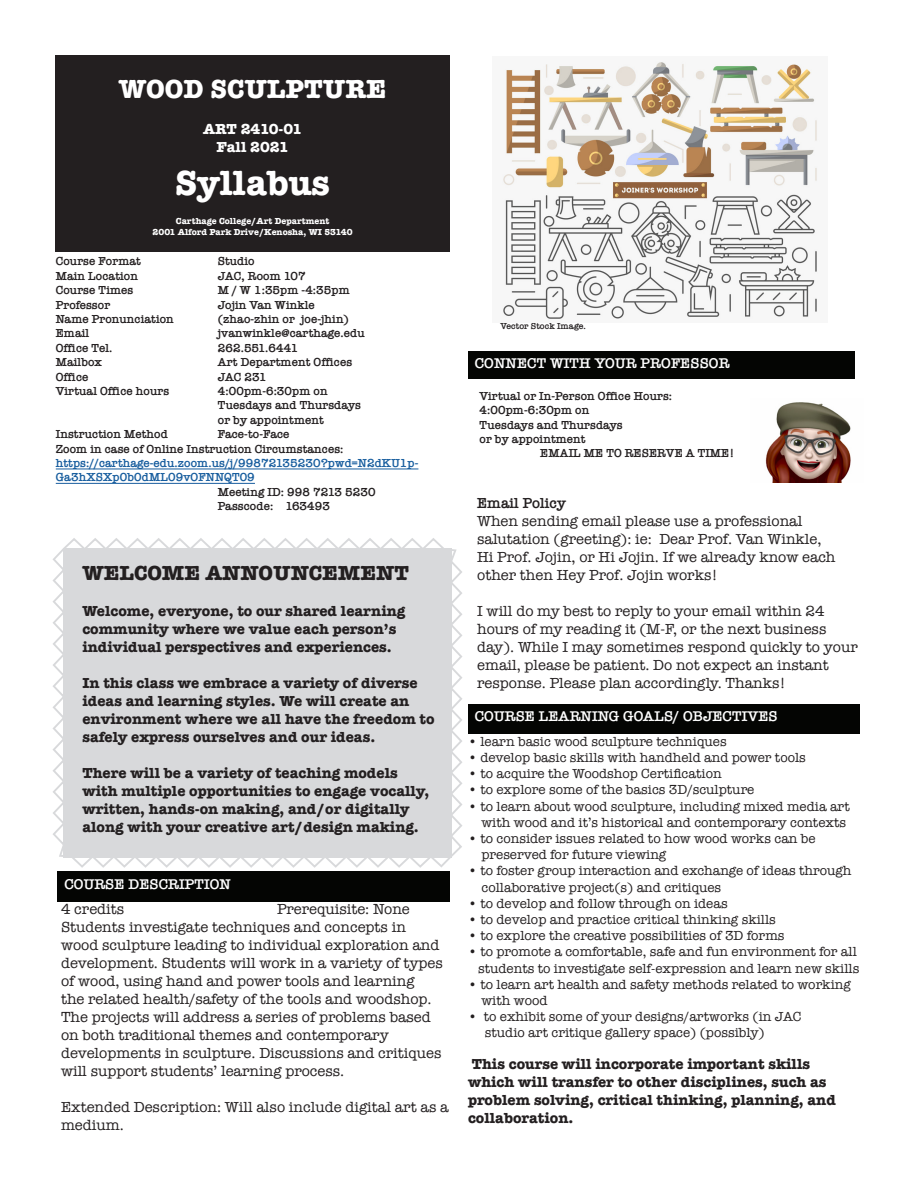
<style>
.page{position:relative;width:918px;height:1188px;background:#fff}
.page>*{position:absolute;margin:0;border:0;box-sizing:border-box;transform-origin:0 0}
.t1{font:700 36px "American Typewriter";color:#fff}
.t2{font:700 27px "American Typewriter";color:#fff}
.t3{font:700 21px "American Typewriter";color:#231f20}
.t4{font:15px/18px "American Typewriter";color:#231f20}
.t5{font:700 15px/18px "American Typewriter";color:#231f20}
.t6{font:600 15px "American Typewriter";color:#231f20}
.t7{font:700 15px "American Typewriter";letter-spacing:-.03em;color:#fff}
.t8{font:700 15px "American Typewriter";letter-spacing:-.01em;color:#fff}
.t9{font:600 14.55px "American Typewriter";color:#fff}
.t10{font:13.5px/16.2px "American Typewriter";color:#231f20}
.t11{font:600 12px "American Typewriter";color:#231f20}
.t12{font:600 12px/14.4px "American Typewriter";color:#175d9e}
.t13{font:700 9px "American Typewriter";color:#fff}
.t14{font:600 9px "American Typewriter";color:#231f20}
.s1{color:#231f20}
</style>
<div class="page">
<div style="left:55px;top:56px;width:395px;height:196px;background:#231f20"></div>
<svg style="left:52px;top:538px;width:410px;height:330px;background:#dbdcde"></svg>
<div style="left:468px;top:351px;width:387px;height:27px;background:#040503"></div>
<div style="left:58px;top:872px;width:392px;height:30px;background:#040503"></div>
<div style="left:468px;top:704px;width:391px;height:29px;background:#040503"></div>
<hr style="left:56px;top:469px;width:362px;height:1px;background:#175d9e">
<hr style="left:56px;top:483px;width:199px;height:1px;background:#175d9e">
<img style="left:765px;top:402px;width:86px;height:80px">
<img style="left:503px;top:61px;width:314px;height:258px">
<p class="t2" style="left:119px;top:66px;width:269px">WOOD SCULPTURE</p>
<p class="t7" style="left:203px;top:116px;width:100px">ART 2410-01</p>
<p class="t8" style="left:217px;top:134px;width:74px">Fall 2021</p>
<p class="t1" style="left:175px;top:152px;width:156px">Syllabus</p>
<p class="t13" style="left:176px;top:213px;width:155px">Carthage College/Art Department</p>
<p class="t13" style="left:153px;top:224px;width:202px">2001 Alford Park Drive/Kenosha, WI 53140</p>
<p class="t11" style="left:56px;top:252px;width:87px">Course Format</p>
<p class="t11" style="left:218px;top:252px;width:38px">Studio</p>
<p class="t11" style="left:56px;top:267px;width:84px">Main Location</p>
<p class="t11" style="left:218px;top:267px;width:90px">JAC, Room 107</p>
<p class="t11" style="left:56px;top:281px;width:79px">Course Times</p>
<p class="t11" style="left:218px;top:281px;width:134px">M / W 1:35pm -4:35pm</p>
<p class="t11" style="left:56px;top:295px;width:56px">Professor</p>
<p class="t11" style="left:218px;top:295px;width:99px">Jojin Van Winkle</p>
<p class="t11" style="left:56px;top:310px;width:120px">Name Pronunciation</p>
<p class="t11" style="left:218px;top:310px;width:133px">(zhao-zhin or joe-jhin)</p>
<p class="t11" style="left:56px;top:324px;width:35px">Email</p>
<p class="t11" style="left:218px;top:324px;width:148px">jvanwinkle@carthage.edu</p>
<p class="t11" style="left:56px;top:339px;width:58px">Office Tel.</p>
<p class="t11" style="left:218px;top:339px;width:82px">262.551.6441</p>
<p class="t11" style="left:56px;top:353px;width:48px">Mailbox</p>
<p class="t11" style="left:218px;top:353px;width:136px">Art Department Offices</p>
<p class="t11" style="left:56px;top:367px;width:34px">Office</p>
<p class="t11" style="left:218px;top:367px;width:50px">JAC 231</p>
<p class="t11" style="left:56px;top:382px;width:115px">Virtual Office hours</p>
<p class="t11" style="left:218px;top:382px;width:111px">4:00pm-6:30pm on</p>
<p class="t11" style="left:218px;top:396px;width:145px">Tuesdays and Thursdays</p>
<p class="t11" style="left:218px;top:411px;width:108px">or by appointment</p>
<p class="t11" style="left:56px;top:425px;width:114px">Instruction Method</p>
<p class="t11" style="left:218px;top:425px;width:73px">Face-to-Face</p>
<p class="t12" style="left:56px;top:441px;width:364px"><span class="s1">Zoom in case of Online Instruction Circumstances: </span>https://carthage-edu.zoom.us/j/99872135230?pwd=N2dKU1p-<br>Ga3hXSXp0b0dML09vOFNNQT09</p>
<p class="t11" style="left:218px;top:483px;width:159px">Meeting ID: 998 7213 5230</p>
<p class="t11" style="left:218px;top:497px;width:114px">Passcode: 163493</p>
<p class="t3" style="left:82px;top:555px;width:328px">WELCOME ANNOUNCEMENT</p>
<p class="t5" style="left:82px;top:601px;width:324px">Welcome, everyone, to our shared learning</p>
<p class="t5" style="left:82px;top:619px;width:315px">community where we value each person’s individual perspectives and experiences.</p>
<p class="t5" style="left:82px;top:673px;width:354px">In this class we embrace a variety of diverse ideas and learning styles. We will create an environment where we all have the freedom to safely express ourselves and our ideas.</p>
<p class="t5" style="left:82px;top:763px;width:348px">There will be a variety of teaching models with multiple opportunities to engage vocally, written, hands-on making, and/or digitally along with your creative art/design making.</p>
<p class="t9" style="left:64px;top:873px;width:168px">COURSE DESCRIPTION</p>
<p class="t4" style="left:61px;top:900px;width:65px">4 credits</p>
<p class="t4" style="left:277px;top:900px;width:134px">Prerequisite: None</p>
<p class="t4" style="left:61px;top:918px;width:383px">Students investigate techniques and concepts in wood sculpture leading to individual exploration and development. Students will work in a variety of types of wood, using hand and power tools and learning<br>the related health/safety of the tools and woodshop.<br>The projects will address a series of problems based on both traditional themes and contemporary developments in sculpture. Discussions and critiques will support students’ learning process.</p>
<p class="t4" style="left:61px;top:1098px;width:389px">Extended Description: Will also include digital art as a medium.</p>
<p class="t14" style="left:501px;top:319px;width:87px">Vector Stock Image.</p>
<p class="t9" style="left:475px;top:352px;width:256px">CONNECT WITH YOUR PROFESSOR</p>
<p class="t11" style="left:480px;top:387px;width:194px">Virtual or In-Person Office Hours:</p>
<p class="t11" style="left:480px;top:401px;width:111px">4:00pm-6:30pm on</p>
<p class="t11" style="left:480px;top:415px;width:145px">Tuesdays and Thursdays</p>
<p class="t11" style="left:480px;top:430px;width:108px">or by appointment</p>
<p class="t11" style="left:540px;top:444px;width:196px">EMAIL ME TO RESERVE A TIME!</p>
<p class="t6" style="left:477px;top:492px;width:90px">Email Policy</p>
<p class="t4" style="left:477px;top:511px;width:346px">When sending email please use a professional salutation (greeting): ie: Dear Prof. Van Winkle,</p>
<p class="t4" style="left:477px;top:547px;width:360px">Hi Prof. Jojin, or Hi Jojin. If we already know each other then Hey Prof. Jojin works!</p>
<p class="t4" style="left:477px;top:601px;width:382px">I will do my best to reply to your email within 24 hours of my reading it (M-F, or the next business day). While I may sometimes respond quickly to your email, please be patient. Do not expect an instant response. Please plan accordingly. Thanks!</p>
<p class="t9" style="left:475px;top:705px;width:305px">COURSE LEARNING GOALS/ OBJECTIVES</p>
<p class="t10" style="left:468px;top:733px;width:260px">• learn basic wood sculpture techniques</p>
<p class="t10" style="left:468px;top:749px;width:339px">• develop basic skills with handheld and power tools</p>
<p class="t10" style="left:468px;top:765px;width:255px">• to acquire the Woodshop Certification</p>
<p class="t10" style="left:468px;top:781px;width:288px">• to explore some of the basics 3D/sculpture</p>
<p class="t10" style="left:468px;top:798px;width:383px;text-align:right">• to learn about wood sculpture, including mixed media art with wood and it’s historical and contemporary contexts</p>
<p class="t10" style="left:482px;top:830px;width:336px;text-indent:-14px">• to consider issues related to how wood works can be preserved for future viewing</p>
<p class="t10" style="left:482px;top:862px;width:371px;text-indent:-14px">• to foster group interaction and exchange of ideas through collaborative project(s) and critiques</p>
<p class="t10" style="left:468px;top:895px;width:261px">• to develop and follow through on ideas</p>
<p class="t10" style="left:468px;top:911px;width:309px">• to develop and practice critical thinking skills</p>
<p class="t10" style="left:468px;top:927px;width:318px">• to explore the creative possibilities of 3D forms</p>
<p class="t10" style="left:468px;top:943px;width:393px;text-align:right">• to promote a comfortable, safe and fun environment for all students to investigate self-expression and learn new skills</p>
<p class="t10" style="left:482px;top:976px;width:371px;text-indent:-14px">• to learn art health and safety methods related to working with wood</p>
<p class="t10" style="left:468px;top:1008px;width:335px">• to exhibit some of your designs/artworks (in JAC</p>
<p class="t10" style="left:485px;top:1024px;width:281px">studio art critique gallery space) (possibly)</p>
<p class="t5" style="left:468px;top:1054px;width:369px">This course will incorporate important skills which will transfer to other disciplines, such as problem solving, critical thinking, planning, and collaboration.</p>
</div>
